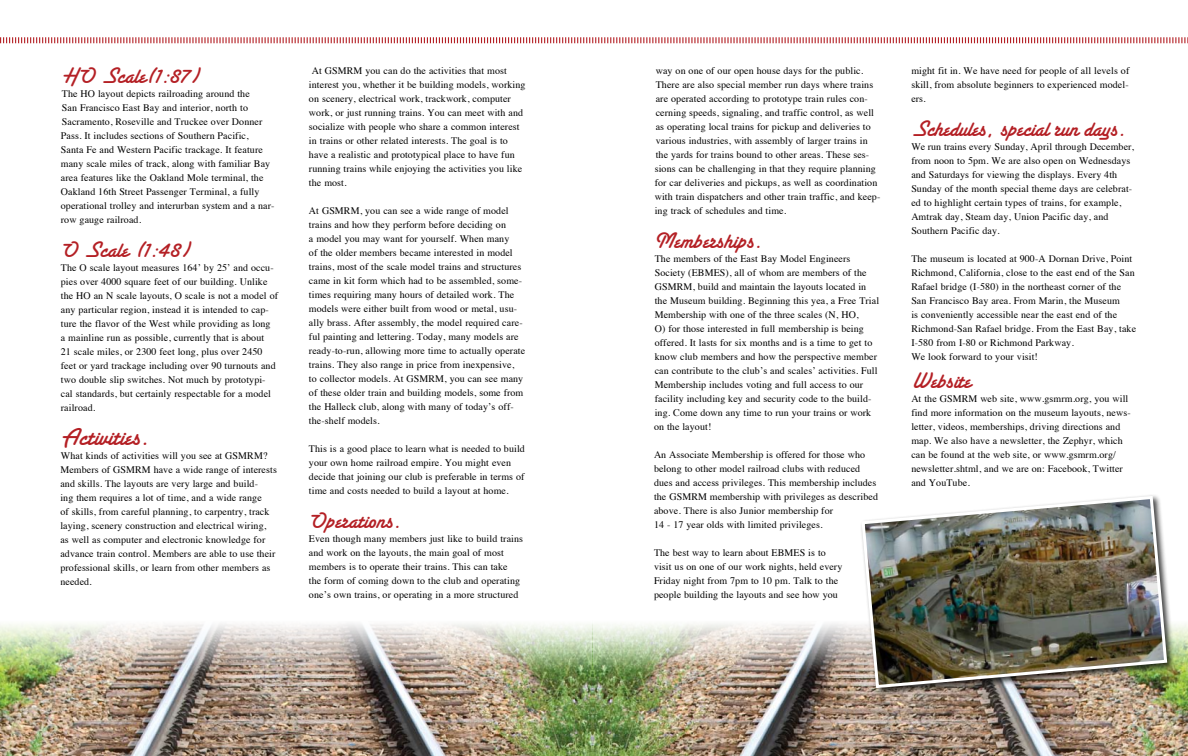
<style>
.page{position:relative;width:1188px;height:756px;background:#fff}
.page>*{position:absolute;margin:0;border:0;box-sizing:border-box;transform-origin:0 0}
.t1{font:26px "Santa Fe Let Plain";letter-spacing:.01em;color:#b42025}
.t2{font:24px "Santa Fe Let Plain";letter-spacing:.01em;color:#b42025}
.t3{font:10px/14px "Times";letter-spacing:.01em;color:#000}
</style>
<div class="page">
<img style="left:0;top:623px;width:1188px;height:133px">
<div style="left:859px;top:493px;width:316px;height:203px;background:#000;opacity:.75"></div>
<img style="left:860px;top:494px;width:309px;height:196px">
<svg style="left:0;top:37px;width:1188px;height:7px"></svg>
<h2 class="t2" style="left:62px;top:67px;width:140px">HO Scale(1:87)</h2>
<p class="t3" style="left:61px;top:85px;width:215px">The HO layout depicts railroading around the<br>San Francisco East Bay and interior, north to Sacramento, Roseville and Truckee over Donner Pass. It includes sections of Southern Pacific,<br>Santa Fe and Western Pacific trackage. It feature many scale miles of track, along with familiar Bay area features like the Oakland Mole terminal, the Oakland 16th Street Passenger Terminal, a fully operational trolley and interurban system and a nar&shy;row gauge railroad.</p>
<h2 class="t2" style="left:61px;top:241px;width:131px">O Scale (1:48)</h2>
<p class="t3" style="left:61px;top:259px;width:219px">The O scale layout measures 164’ by 25’ and occu&shy;pies over 4000 square feet of our building. Unlike the HO an N scale layouts, O scale is not a model of any particular region, instead it is intended to cap&shy;ture the flavor of the West while providing as long<br>a mainline run as possible, currently that is about<br>21 scale miles, or 2300 feet long, plus over 2450 feet or yard trackage including over 90 turnouts and two double slip switches. Not much by prototypi&shy;cal standards, but certainly respectable for a model railroad.</p>
<h1 class="t1" style="left:61px;top:427px;width:90px">Activities.</h1>
<p class="t3" style="left:60px;top:447px;width:218px">What kinds of activities will you see at GSMRM?<br>Members of GSMRM have a wide range of interests and skills. The layouts are very large and build-<br>ing them requires a lot of time, and a wide range<br>of skills, from careful planning, to carpentry, track laying, scenery construction and electrical wiring, as well as computer and electronic knowledge for advance train control. Members are able to use their professional skills, or learn from other members as needed.</p>
<p class="t3" style="left:309px;top:63px;width:218px">At GSMRM you can do the activities that most interest you, whether it be building models, working on scenery, electrical work, trackwork, computer work, or just running trains. You can meet with and socialize with people who share a common interest in trains or other related interests. The goal is to have a realistic and prototypical place to have fun running trains while enjoying the activities you like the most.</p>
<p class="t3" style="left:309px;top:203px;width:218px">At GSMRM, you can see a wide range of model trains and how they perform before deciding on<br>a model you may want for yourself. When many<br>of the older members became interested in model trains, most of the scale model trains and structures came in kit form which had to be assembled, some&shy;times requiring many hours of detailed work. The models were either built from wood or metal, usu&shy;ally brass. After assembly, the model required care&shy;ful painting and lettering. Today, many models are ready-to-run, allowing more time to actually operate trains. They also range in price from inexpensive,<br>to collector models. At GSMRM, you can see many of these older train and building models, some from the Halleck club, along with many of today’s off&shy;the-shelf models.</p>
<p class="t3" style="left:309px;top:441px;width:217px">This is a good place to learn what is needed to build your own home railroad empire. You might even decide that joining our club is preferable in terms of time and costs needed to build a layout at home.</p>
<h2 class="t2" style="left:309px;top:512px;width:94px">Operations.</h2>
<p class="t3" style="left:309px;top:531px;width:216px">Even though many members just like to build trains and work on the layouts, the main goal of most members is to operate their trains. This can take<br>the form of coming down to the club and operating one’s own trains, or operating in a more structured</p>
<p class="t3" style="left:655px;top:63px;width:227px">way on one of our open house days for the public.<br>There are also special member run days where trains are operated according to prototype train rules con&shy;cerning speeds, signaling, and traffic control, as well as operating local trains for pickup and deliveries to various industries, with assembly of larger trains in the yards for trains bound to other areas. These ses&shy;sions can be challenging in that they require planning for car deliveries and pickups, as well as coordination with train dispatchers and other train traffic, and keep&shy;ing track of schedules and time.</p>
<h2 class="t2" style="left:655px;top:232px;width:110px">Memberships.</h2>
<p class="t3" style="left:654px;top:251px;width:227px">The members of the East Bay Model Engineers Society (EBMES), all of whom are members of the GSMRM, build and maintain the layouts located in the Museum building. Beginning this yea, a Free Trial Membership with one of the three scales (N, HO,<br>O) for those interested in full membership is being offered. It lasts for six months and is a time to get to know club members and how the perspective member can contribute to the club’s and scales’ activities. Full Membership includes voting and full access to our facility including key and security code to the build&shy;ing. Come down any time to run your trains or work on the layout!</p>
<p class="t3" style="left:654px;top:447px;width:226px">An Associate Membership is offered for those who belong to other model railroad clubs with reduced dues and access privileges. This membership includes the GSMRM membership with privileges as described above. There is also Junior membership for<br>14 - 17 year olds with limited privileges.</p>
<p class="t3" style="left:654px;top:545px;width:190px">The best way to learn about EBMES is to visit us on one of our work nights, held every Friday night from 7pm to 10 pm. Talk to the people building the layouts and see how you</p>
<p class="t3" style="left:911px;top:63px;width:220px;text-align:justify">might fit in. We have need for people of all levels of skill, from absolute beginners to experienced model&shy;ers.</p>
<h2 class="t2" style="left:911px;top:120px;width:216px">Schedules, special run days.</h2>
<p class="t3" style="left:911px;top:139px;width:224px">We run trains every Sunday, April through December, from noon to 5pm. We are also open on Wednesdays and Saturdays for viewing the displays. Every 4th Sunday of the month special theme days are celebrat&shy;ed to highlight certain types of trains, for example, Amtrak day, Steam day, Union Pacific day, and Southern Pacific day.</p>
<p class="t3" style="left:911px;top:251px;width:226px">The museum is located at 900-A Dornan Drive, Point Richmond, California, close to the east end of the San Rafael bridge (I-580) in the northeast corner of the San Francisco Bay area. From Marin, the Museum<br>is conveniently accessible near the east end of the Richmond-San Rafael bridge. From the East Bay, take I-580 from I-80 or Richmond Parkway.<br>We look forward to your visit!</p>
<h2 class="t2" style="left:911px;top:372px;width:61px">Website</h2>
<p class="t3" style="left:911px;top:391px;width:221px">At the GSMRM web site, www.gsmrm.org, you will find more information on the museum layouts, news&shy;letter, videos, memberships, driving directions and map. We also have a newsletter, the Zephyr, which can be found at the web site, or www.gsmrm.org/ newsletter.shtml, and we are on: Facebook, Twitter and YouTube.</p>
</div>
